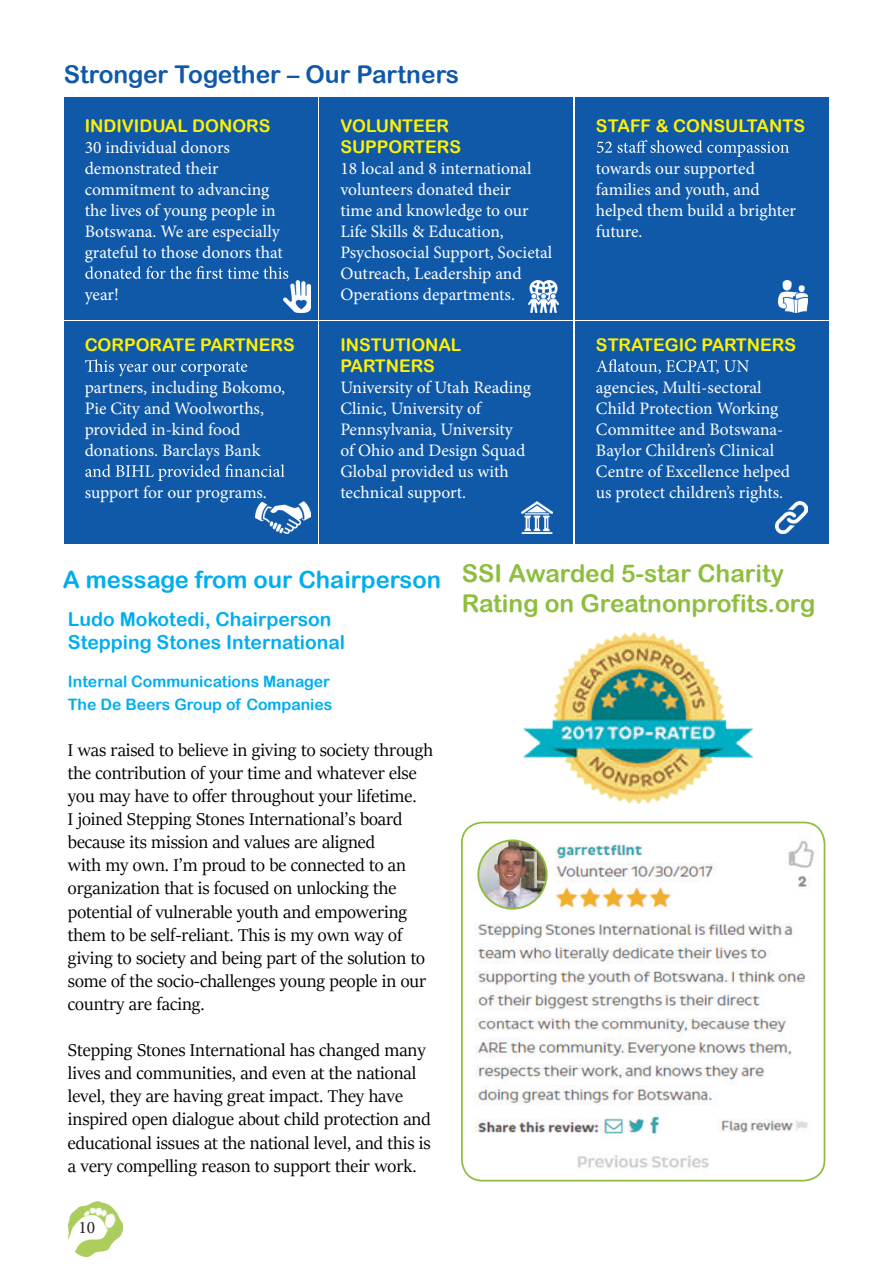
<style>
.page{position:relative;width:893px;height:1265px;background:#fff}
.page>*{position:absolute;margin:0;border:0;box-sizing:border-box;transform-origin:0 0}
.t1{font:24.5px/29.4px "Arial Rounded MT Bold";color:#8dbe3e}
.t2{font:24.5px "Arial Rounded MT Bold";color:#1059a9}
.t3{font:23.8px "Arial Rounded MT Bold";color:#00aeef}
.t4{font:19.25px/23.1px "Sitka Banner";color:#000}
.t5{font:19.25px/23.1px "Arial Rounded MT Bold";color:#00aeef}
.t6{font:17.5px/21px "Minion Pro";color:#fff}
.t7{font:17.5px/21px "Arial Rounded MT Bold";color:#fff101}
.t8{font:17.5px "Minion Pro";color:#231f20}
.t9{font:15.75px/23.1px "Arial Rounded MT Bold";color:#00aeef}
</style>
<div class="page">
<img style="left:69px;top:1202px;width:53px;height:55px">
<div style="left:64px;top:97px;width:254px;height:223px;background:#1059a9"></div>
<div style="left:64px;top:321px;width:254px;height:223px;background:#1059a9"></div>
<div style="left:319px;top:97px;width:254px;height:223px;background:#1059a9"></div>
<div style="left:319px;top:321px;width:254px;height:223px;background:#1059a9"></div>
<div style="left:575px;top:97px;width:254px;height:223px;background:#1059a9"></div>
<div style="left:575px;top:321px;width:254px;height:223px;background:#1059a9"></div>
<svg style="left:85px;top:266px;width:203px;height:13px"></svg>
<svg style="left:85px;top:359px;width:162px;height:17px"></svg>
<svg style="left:85px;top:464px;width:200px;height:17px"></svg>
<svg style="left:597px;top:140px;width:192px;height:17px"></svg>
<svg style="left:596px;top:359px;width:153px;height:15px"></svg>
<img style="left:284px;top:280px;width:26px;height:32px">
<img style="left:529px;top:280px;width:29px;height:32px">
<img style="left:779px;top:280px;width:28px;height:32px">
<img style="left:256px;top:502px;width:54px;height:32px">
<img style="left:521px;top:502px;width:32px;height:32px">
<img style="left:775px;top:502px;width:32px;height:32px">
<img style="left:462px;top:822px;width:362px;height:357px">
<div style="left:461px;top:822px;width:364px;height:360px;border:2px solid #8dbe3e;border-radius:21px"></div>
<img style="left:524px;top:632px;width:229px;height:172px">
<img style="left:478px;top:840px;width:69px;height:69px;border-radius:34px">
<div style="left:477px;top:839px;width:70px;height:71px;border:2px solid #8dbe3e;border-radius:50%"></div>
<h1 class="t2" style="left:64px;top:60px;width:397px">Stronger Together – Our Partners</h1>
<p class="t7" style="left:85px;top:115px;width:187px">INDIVIDUAL DONORS</p>
<p class="t6" style="left:85px;top:137px;width:200px">30 individual donors demonstrated their commitment to advancing the lives of young people in<br>Botswana. We are especially grateful to those donors that</p>
<p class="t6" style="left:85px;top:284px;width:36px">year!</p>
<p class="t7" style="left:85px;top:334px;width:212px">CORPORATE PARTNERS</p>
<p class="t6" style="left:85px;top:377px;width:202px">partners, including Bokomo,<br>Pie City and Woolworths, provided in-kind food donations. Barclays Bank</p>
<p class="t6" style="left:85px;top:482px;width:184px">support for our programs.</p>
<p class="t7" style="left:340px;top:115px;width:122px">VOLUNTEER<br>SUPPORTERS</p>
<p class="t6" style="left:340px;top:158px;width:214px">18 local and 8 international volunteers donated their<br>time and knowledge to our<br>Life Skills &amp; Education,<br>Psychosocial Support, Societal<br>Outreach, Leadership and<br>Operations departments.</p>
<p class="t7" style="left:340px;top:334px;width:123px">INSTUTIONAL<br>PARTNERS</p>
<p class="t6" style="left:340px;top:377px;width:192px">University of Utah Reading<br>Clinic, University of<br>Pennsylvania, University of Ohio and Design Squad<br>Global provided us with technical support.</p>
<p class="t7" style="left:596px;top:115px;width:211px">STAFF &amp; CONSULTANTS</p>
<p class="t6" style="left:596px;top:158px;width:201px">towards our supported families and youth, and helped them build a brighter future.</p>
<p class="t7" style="left:596px;top:334px;width:202px">STRATEGIC PARTNERS</p>
<p class="t6" style="left:596px;top:377px;width:196px">agencies, Multi-sectoral<br>Child Protection Working<br>Committee and Botswana-<br>Baylor Children’s Clinical<br>Centre of Excellence helped us protect children’s rights.</p>
<h2 class="t3" style="left:63px;top:565px;width:380px">A message from our Chairperson</h2>
<p class="t5" style="left:68px;top:607px;width:279px">Ludo Mokotedi, Chairperson<br>Stepping Stones International</p>
<p class="t9" style="left:68px;top:669px;width:266px">Internal Communications Manager<br>The De Beers Group of Companies</p>
<p class="t4" style="left:68px;top:738px;width:367px">I was raised to believe in giving to society through the contribution of your time and whatever else you may have to offer throughout your lifetime.<br>I joined Stepping Stones International’s board because its mission and values are aligned<br>with my own. I’m proud to be connected to an organization that is focused on unlocking the potential of vulnerable youth and empowering them to be self-reliant. This is my own way of giving to society and being part of the solution to some of the socio-challenges young people in our country are facing.</p>
<p class="t4" style="left:68px;top:1038px;width:364px">Stepping Stones International has changed many lives and communities, and even at the national level, they are having great impact. They have inspired open dialogue about child protection and educational issues at the national level, and this is a very compelling reason to support their work.</p>
<p class="t8" style="left:79px;top:1216px;width:18px">10</p>
<h1 class="t1" style="left:462px;top:558px;width:355px">SSI Awarded 5-star Charity<br>Rating on Greatnonprofits.org</h1>
</div>
